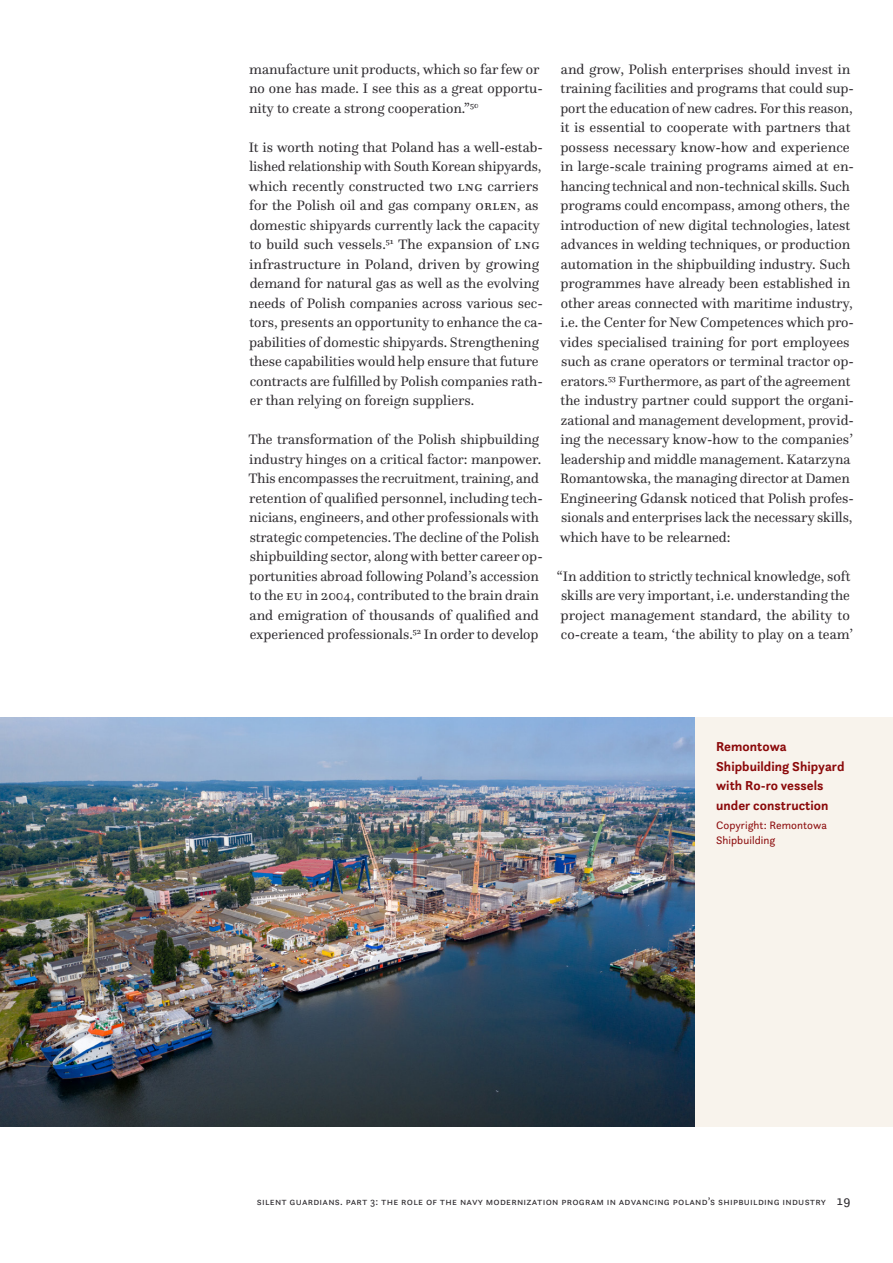
<style>
.page{position:relative;width:893px;height:1263px;background:#fff}
.page>*{position:absolute;margin:0;border:0;box-sizing:border-box;transform-origin:0 0}
.body{font:14.25px/19.5px "Questa";color:#2f2c30}
.caption-foto{font:700 13.5px/19.5px "Questa Sans";letter-spacing:.005em;color:#8b090a}
.infographic-small{font:11.25px/15px "Questa Sans";letter-spacing:.005em;color:#8b090a}
.t1{font:10.5px "Questa Sans";letter-spacing:.02em;color:#2f2c30}
.s1{font-size:13.5px}
</style>
<div class="page">
<div style="left:94px;top:717px;width:799px;height:410px;background:#f8f3ec"></div>
<img style="left:0;top:717px;width:695px;height:410px">
<p class="body" style="left:249px;top:59px;width:295px">manufacture unit products, which so far few or no one has made. I see this as a great opportu&shy;nity to create a strong cooperation.”<sup>50</sup></p>
<p class="body" style="left:249px;top:137px;width:296px">It is worth noting that Poland has a well-estab&shy;lished relationship with South Korean shipyards, which recently constructed two LNG carriers for the Polish oil and gas company ORLEN, as domestic shipyards currently lack the capacity to build such vessels.<sup>51</sup> The expansion of LNG infrastructure in Poland, driven by growing demand for natural gas as well as the evolving needs of Polish companies across various sec&shy;tors, presents an opportunity to enhance the ca&shy;pabilities of domestic shipyards. Strengthening these capabilities would help ensure that future contracts are fulfilled by Polish companies rath&shy;er than relying on foreign suppliers.</p>
<p class="body" style="left:249px;top:429px;width:296px">The transformation of the Polish shipbuilding industry hinges on a critical factor: manpower.<br>This encompasses the recruitment, training, and retention of qualified personnel, including tech&shy;nicians, engineers, and other professionals with strategic competencies. The decline of the Polish shipbuilding sector, along with better career op&shy;portunities abroad following Poland’s accession to the EU in 2004, contributed to the brain drain and emigration of thousands of qualified and experienced professionals.<sup>52</sup> In order to develop</p>
<p class="body" style="left:560px;top:59px;width:296px">and grow, Polish enterprises should invest in training facilities and programs that could sup&shy;port the education of new cadres. For this reason, it is essential to cooperate with partners that possess necessary know-how and experience in large-scale training programs aimed at en&shy;hancing technical and non-technical skills. Such programs could encompass, among others, the introduction of new digital technologies, latest advances in welding techniques, or production automation in the shipbuilding industry. Such programmes have already been established in other areas connected with maritime industry, i.e. the Center for New Competences which pro&shy;vides specialised training for port employees such as crane operators or terminal tractor op&shy;erators.<sup>53</sup> Furthermore, as part of the agreement the industry partner could support the organi&shy;zational and management development, provid&shy;ing the necessary know-how to the companies’ leadership and middle management. Katarzyna Romantowska, the managing director at Damen Engineering Gdansk noticed that Polish profes&shy;sionals and enterprises lack the necessary skills, which have to be relearned:</p>
<p class="body" style="left:557px;top:566px;width:298px">“In addition to strictly technical knowledge, soft skills are very important, i.e. understanding the project management standard, the ability to co-create a team, ‘the ability to play on a team’</p>
<p class="caption-foto" style="left:716px;top:736px;width:130px">Remontowa<br>Shipbuilding Shipyard with Ro-ro vessels under construction</p>
<p class="infographic-small" style="left:716px;top:817px;width:112px">Copyright: Remontowa<br>Shipbuilding</p>
<p class="t1" style="left:257px;top:1194px;width:595px">Silent Guardians. Part 3: The Role of the Navy Modernization Program in Advancing Poland’s Shipbuilding I ndustry <span class="s1">19</span></p>
</div>
